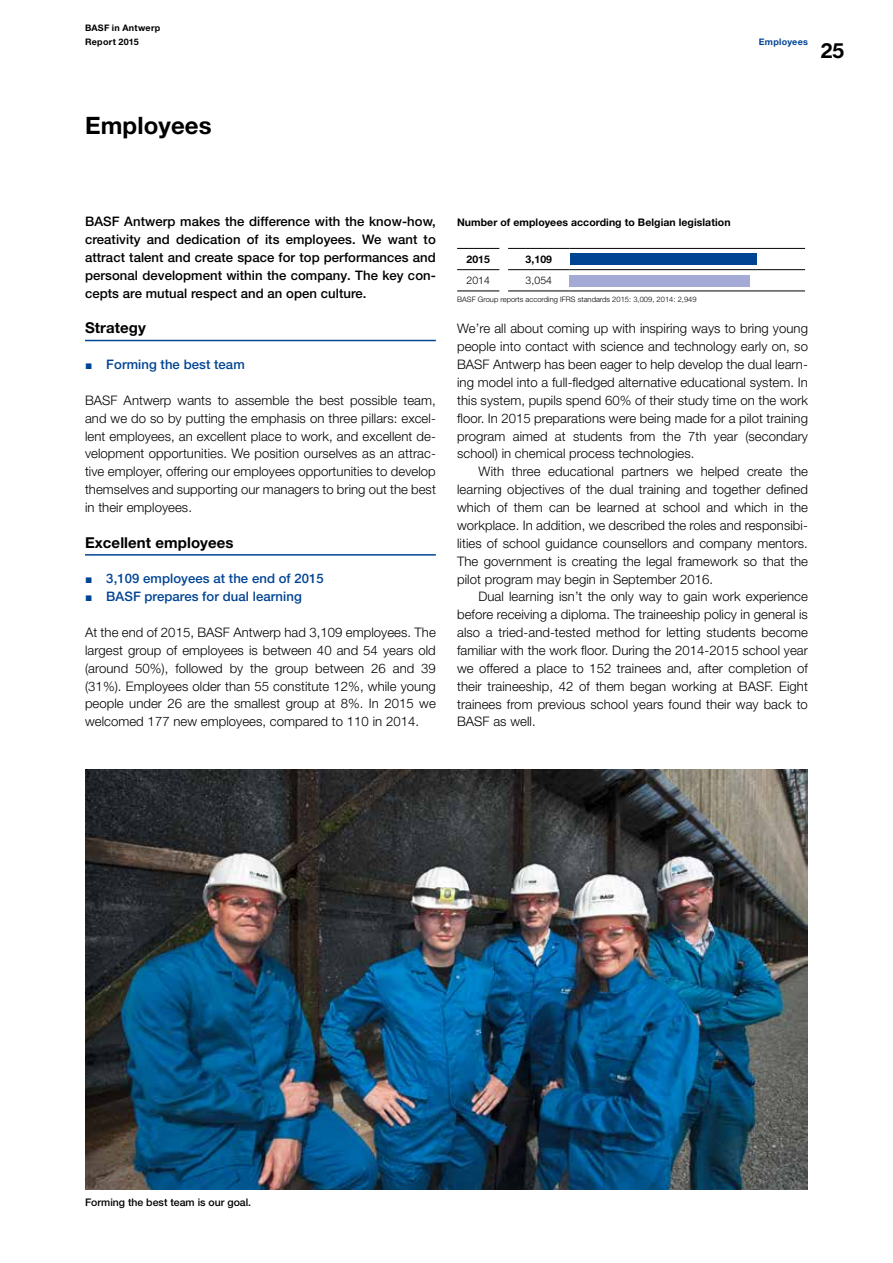
<style>
.page{position:relative;width:893px;height:1263px;background:#fff}
.page>*{position:absolute;margin:0;border:0;box-sizing:border-box;transform-origin:0 0}
.t1{font:700 24px "Helvetica Finanz Std";letter-spacing:.005em;color:#000}
.t2{font:700 21px "Helvetica Finanz Std";color:#000}
.t3{font:700 15px "Helvetica Finanz Std";letter-spacing:.005em;color:#000}
.t4{font:300 13.2px/17.9px "Helvetica Finanz Std";letter-spacing:.005em;color:#000;text-align:justify}
.t5{font:500 13.2px/17.9px "Helvetica Finanz Std";letter-spacing:.005em;color:#000;text-align:justify}
.t6{font:500 13.2px "Helvetica Finanz Std";letter-spacing:.005em;color:#004494}
.t7{font:700 10.5px "Helvetica Finanz Std";letter-spacing:.005em;color:#000}
.t8{font:500 10.5px "Helvetica Finanz Std";color:#000}
.t9{font:300 10.5px "Helvetica Finanz Std";letter-spacing:.005em;color:#000}
.t10{font:700 9px/13.5px "Helvetica Finanz Std";letter-spacing:.03em;color:#000}
.t11{font:700 9px "Helvetica Finanz Std";letter-spacing:.03em;color:#004494}
.t12{font:300 7.5px "Helvetica Finanz Std";letter-spacing:.005em;color:#000}
</style>
<div class="page">
<hr style="left:85px;top:340px;width:351px;height:1px;background:#004494">
<hr style="left:85px;top:554px;width:351px;height:2px;background:#004494">
<hr style="left:457px;top:248px;width:42px;height:1px;background:#000">
<hr style="left:457px;top:269px;width:42px;height:1px;background:#000">
<hr style="left:457px;top:291px;width:42px;height:1px;background:#000">
<hr style="left:508px;top:248px;width:62px;height:1px;background:#000">
<hr style="left:570px;top:248px;width:235px;height:1px;background:#000">
<hr style="left:508px;top:269px;width:62px;height:1px;background:#000">
<hr style="left:570px;top:269px;width:235px;height:1px;background:#000">
<hr style="left:508px;top:291px;width:62px;height:1px;background:#000">
<hr style="left:570px;top:291px;width:235px;height:1px;background:#000">
<div style="left:570px;top:253px;width:186px;height:12px;background:#004494"></div>
<div style="left:570px;top:275px;width:180px;height:11px;background:#a2aad5"></div>
<img style="left:85px;top:770px;width:723px;height:420px">
<p class="t10" style="left:85px;top:21px;width:77px">BASF in Antwerp<br>Report 2015</p>
<h1 class="t1" style="left:85px;top:111px;width:128px">Employees</h1>
<p class="t11" style="left:759px;top:36px;width:51px">Employees</p>
<h2 class="t2" style="left:821px;top:38px;width:25px">25</h2>
<p class="t5" style="left:85px;top:212px;width:352px">BASF Antwerp makes the difference with the know-how, creativity and dedication of its employees. We want to attract talent and create space for top performances and personal development within the company. The key con&shy;cepts are mutual respect and an open culture.</p>
<p class="t3" style="left:85px;top:319px;width:62px">Strategy</p>
<p class="t6" style="left:85px;top:357px;width:161px">▪ Forming the best team</p>
<p class="t4" style="left:85px;top:391px;width:352px">BASF Antwerp wants to assemble the best possible team, and we do so by putting the emphasis on three pillars: excel&shy;lent employees, an excellent place to work, and excellent de&shy;velopment opportunities. We position ourselves as an attrac&shy;tive employer, offering our employees opportunities to develop themselves and supporting our managers to bring out the best in their employees.</p>
<p class="t3" style="left:85px;top:533px;width:150px">Excellent employees</p>
<p class="t6" style="left:85px;top:571px;width:240px">▪ 3,109 employees at the end of 2015</p>
<p class="t6" style="left:85px;top:589px;width:218px">▪ BASF prepares for dual learning</p>
<p class="t4" style="left:85px;top:623px;width:352px">At the end of 2015, BASF Antwerp had 3,109 employees. The largest group of employees is between 40 and 54 years old (around 50%), followed by the group between 26 and 39 (31%). Employees older than 55 constitute 12%, while young people under 26 are the smallest group at 8%. In 2015 we welcomed 177 new employees, compared to 110 in 2014.</p>
<p class="t7" style="left:457px;top:216px;width:275px">Number of employees according to Belgian legislation</p>
<p class="t7" style="left:466px;top:253px;width:25px">2015</p>
<p class="t7" style="left:526px;top:253px;width:28px">3,109</p>
<p class="t9" style="left:466px;top:274px;width:25px">2014</p>
<p class="t9" style="left:526px;top:274px;width:28px">3,054</p>
<p class="t12" style="left:457px;top:295px;width:241px">BASF Group reports according IFRS standards 2015: 3,009, 2014: 2,949</p>
<p class="t4" style="left:457px;top:320px;width:352px">We’re all about coming up with inspiring ways to bring young people into contact with science and technology early on, so BASF Antwerp has been eager to help develop the dual learn&shy;ing model into a full-fledged alternative educational system. In this system, pupils spend 60% of their study time on the work floor. In 2015 preparations were being made for a pilot training program aimed at students from the 7th year (secondary school) in chemical process technologies.</p>
<p class="t4" style="left:457px;top:462px;width:352px;text-indent:21px">With three educational partners we helped create the learning objectives of the dual training and together defined which of them can be learned at school and which in the workplace. In addition, we described the roles and responsibi&shy;lities of school guidance counsellors and company mentors.<br>The government is creating the legal framework so that the pilot program may begin in September 2016.</p>
<p class="t4" style="left:457px;top:588px;width:352px;text-indent:21px">Dual learning isn’t the only way to gain work experience before receiving a diploma. The traineeship policy in general is also a tried-and-tested method for letting students become familiar with the work floor. During the 2014-2015 school year we offered a place to 152 trainees and, after completion of their traineeship, 42 of them began working at BASF. Eight trainees from previous school years found their way back to BASF as well.</p>
<p class="t8" style="left:85px;top:1196px;width:168px">Forming the best team is our goal.</p>
</div>
